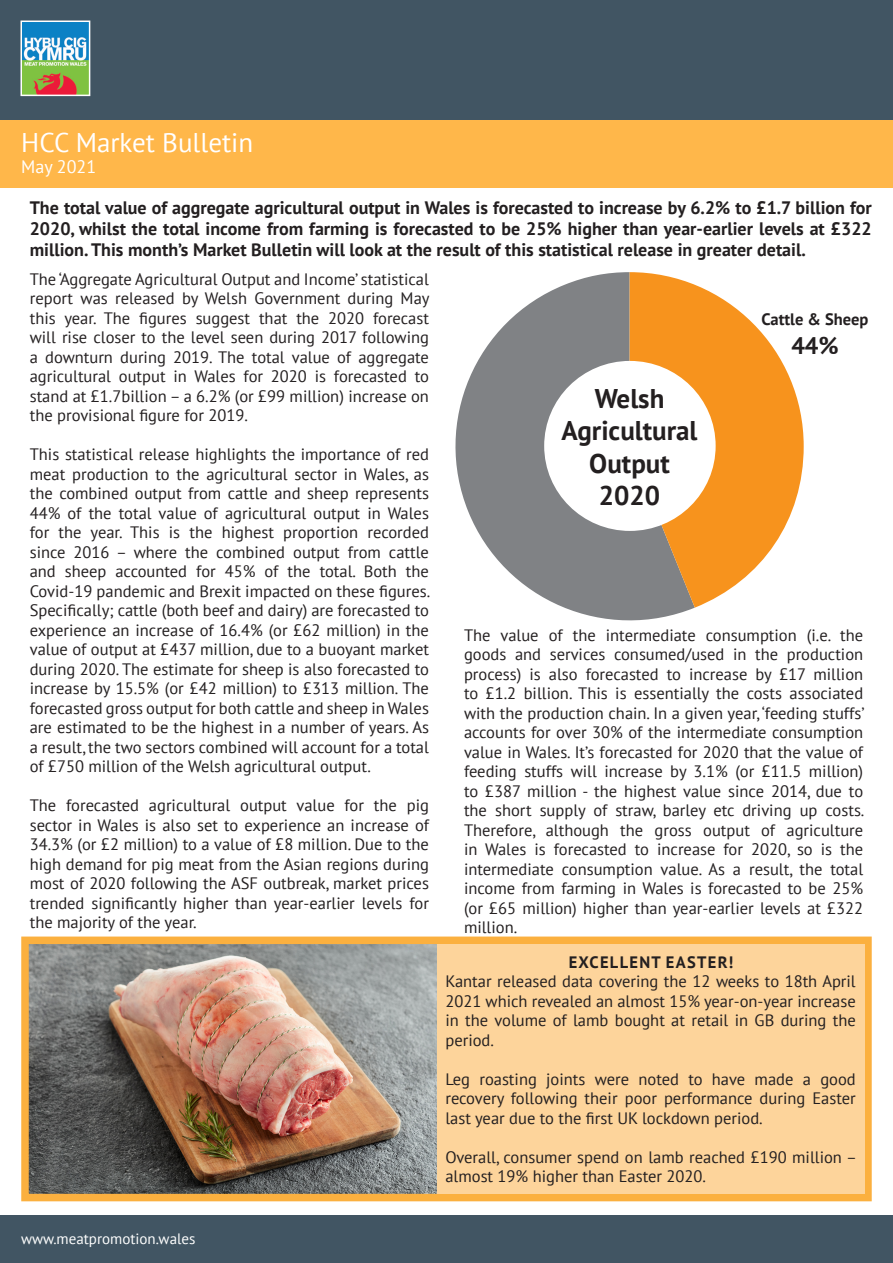
<style>
.page{position:relative;width:893px;height:1263px;background:#fff}
.page>*{position:absolute;margin:0;border:0;box-sizing:border-box;transform-origin:0 0}
.t1{font:700 27px "PT Sans";color:#231f20}
.t2{font:27px "PT Sans";color:#fff}
.t3{font:700 24px "PT Sans";color:#231f20}
.t4{font:700 18px/21px "PT Sans";color:#231f20;text-align:justify}
.t5{font:18px "PT Sans";color:#fff}
.t6{font:16.5px/19.5px "PT Sans";color:#231f20;text-align:justify}
.t7{font:700 16.5px "PT Sans";letter-spacing:.08em;color:#231f20}
.t8{font:700 16.5px "PT Sans";color:#231f20}
.t9{font:15px "PT Sans";color:#fff}
</style>
<div class="page">
<div style="left:0;top:0;width:893px;height:121px;background:#415563"></div>
<div style="left:0;top:1215px;width:893px;height:48px;background:#415563"></div>
<div style="left:0;top:120px;width:893px;height:67px;background:#ffb74a"></div>
<img style="left:24px;top:24px;width:63px;height:69px">
<div style="left:21px;top:21px;width:69px;height:75px;border:2px solid #fff"></div>
<img style="left:30px;top:945px;width:407px;height:247px">
<div style="left:21px;top:936px;width:851px;height:265px;border:8px solid #fbb03f"></div>
<svg style="left:455px;top:272px;width:239px;height:349px;fill:#808285"></svg>
<svg style="left:630px;top:272px;width:174px;height:336px;fill:#f7931d"></svg>
<div style="left:544px;top:361px;width:172px;height:170px;background:#fff;border-radius:50%"></div>
<div style="left:437px;top:944px;width:427px;height:250px;background:#fdd49b"></div>
<h1 class="t2" style="left:21px;top:125px;width:233px">HCC Market Bulletin</h1>
<p class="t5" style="left:21px;top:155px;width:76px">May 2021</p>
<p class="t4" style="left:30px;top:197px;width:843px">The total value of aggregate agricultural output in Wales is forecasted to increase by 6.2% to £1.7 billion for 2020, whilst the total income from farming is forecasted to be 25% higher than year-earlier levels at £322 million. This month’s Market Bulletin will look at the result of this statistical release in greater detail.</p>
<p class="t6" style="left:30px;top:269px;width:401px">The ‘Aggregate Agricultural Output and Income’ statistical report was released by Welsh Government during May this year. The figures suggest that the 2020 forecast will rise closer to the level seen during 2017 following a downturn during 2019. The total value of aggregate agricultural output in Wales for 2020 is forecasted to stand at £1.7billion – a 6.2% (or £99 million) increase on the provisional figure for 2019.</p>
<p class="t6" style="left:30px;top:444px;width:402px">This statistical release highlights the importance of red meat production to the agricultural sector in Wales, as the combined output from cattle and sheep represents 44% of the total value of agricultural output in Wales for the year. This is the highest proportion recorded since 2016 – where the combined output from cattle and sheep accounted for 45% of the total. Both the Covid-19 pandemic and Brexit impacted on these figures.<br>Specifically; cattle (both beef and dairy) are forecasted to experience an increase of 16.4% (or £62 million) in the value of output at £437 million, due to a buoyant market during 2020. The estimate for sheep is also forecasted to increase by 15.5% (or £42 million) to £313 million. The forecasted gross output for both cattle and sheep in Wales are estimated to be the highest in a number of years. As a result, the two sectors combined will account for a total of £750 million of the Welsh agricultural output.</p>
<p class="t6" style="left:30px;top:795px;width:401px">The forecasted agricultural output value for the pig sector in Wales is also set to experience an increase of 34.3% (or £2 million) to a value of £8 million. Due to the high demand for pig meat from the Asian regions during most of 2020 following the ASF outbreak, market prices trended significantly higher than year-earlier levels for the majority of the year.</p>
<p class="t1" style="left:595px;top:380px;width:71px">Welsh</p>
<p class="t1" style="left:562px;top:413px;width:137px">Agricultural</p>
<p class="t1" style="left:589px;top:445px;width:82px">Output</p>
<p class="t1" style="left:599px;top:478px;width:63px">2020</p>
<p class="t8" style="left:761px;top:308px;width:108px">Cattle &amp; Sheep</p>
<p class="t3" style="left:791px;top:329px;width:49px">44%</p>
<p class="t6" style="left:464px;top:625px;width:402px">The value of the intermediate consumption (i.e. the goods and services consumed/used in the production process) is also forecasted to increase by £17 million to £1.2 billion. This is essentially the costs associated with the production chain. In a given year, ‘feeding stuffs’ accounts for over 30% of the intermediate consumption value in Wales. It’s forecasted for 2020 that the value of feeding stuffs will increase by 3.1% (or £11.5 million) to £387 million - the highest value since 2014, due to the short supply of straw, barley etc driving up costs.<br>Therefore, although the gross output of agriculture in Wales is forecasted to increase for 2020, so is the intermediate consumption value. As a result, the total income from farming in Wales is forecasted to be 25% (or £65 million) higher than year-earlier levels at £322 million.</p>
<p class="t7" style="left:569px;top:951px;width:166px">EXCELLENT EASTER!</p>
<p class="t6" style="left:445px;top:971px;width:412px">Kantar released data covering the 12 weeks to 18th April 2021 which revealed an almost 15% year-on-year increase in the volume of lamb bought at retail in GB during the period.</p>
<p class="t6" style="left:445px;top:1069px;width:412px">Leg roasting joints were noted to have made a good recovery following their poor performance during Easter last year due to the first UK lockdown period.</p>
<p class="t6" style="left:445px;top:1147px;width:413px">Overall, consumer spend on lamb reached £190 million – almost 19% higher than Easter 2020.</p>
<p class="t9" style="left:21px;top:1229px;width:176px">www.meatpromotion.wales</p>
</div>
